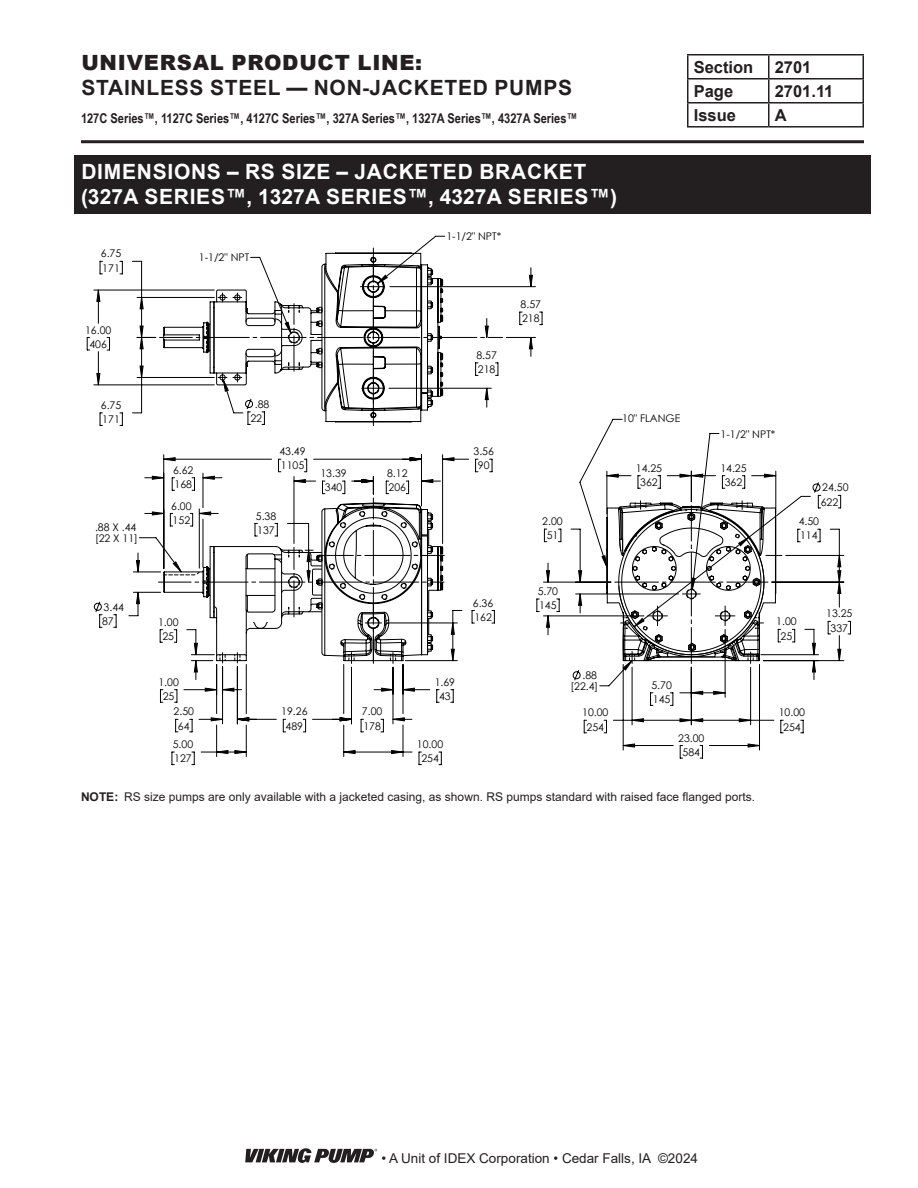
<style>
.page{position:relative;width:918px;height:1188px;background:#fff}
.page>*{position:absolute;margin:0;border:0;box-sizing:border-box;transform-origin:0 0}
.BLACK_BAR_Caps_Headers_-_Left{font:700 21px/25.5px "Arial";letter-spacing:.035em;color:#fff}
.t1{font:700 21px "Arial";letter-spacing:.035em;color:#231f20}
.t2{font:900 21px "Arial";letter-spacing:.035em;color:#231f20}
.t3{font:700 16.5px "Arial";color:#231f20}
.t4{font:700 13.5px "Arial Narrow";color:#231f20}
.t5{font:13.5px "Arial";color:#231f20}
.Footnotes_-_Left{font:12px "Arial";color:#231f20}
.t6{font:10.5px/14.1px "Century Gothic";color:#000}
.s1{font-weight:700}
</style>
<div class="page">
<svg style="left:250px;top:248px;width:184px;height:27px"></svg>
<svg style="left:97px;top:275px;width:744px;height:479px"></svg>
<svg style="left:615px;top:482px;width:206px;height:181px"></svg>
<div style="left:74px;top:155px;width:797px;height:59px;background:#231f20"></div>
<hr style="left:687px;top:54px;width:82px;height:2px;background:#231f20">
<hr style="left:769px;top:54px;width:95px;height:2px;background:#231f20">
<hr style="left:862px;top:56px;width:2px;height:22px;background:#231f20">
<hr style="left:769px;top:78px;width:95px;height:2px;background:#231f20">
<hr style="left:862px;top:80px;width:2px;height:22px;background:#231f20">
<svg style="left:687px;top:55px;width:176px;height:71px"></svg>
<hr style="left:769px;top:102px;width:95px;height:2px;background:#231f20">
<hr style="left:768px;top:104px;width:2px;height:22px;background:#231f20">
<hr style="left:862px;top:104px;width:2px;height:22px;background:#231f20">
<hr style="left:687px;top:126px;width:82px;height:2px;background:#231f20">
<hr style="left:769px;top:126px;width:95px;height:2px;background:#231f20">
<hr style="left:81px;top:140px;width:783px;height:3px;background:#231f20">
<svg style="left:245px;top:1148px;width:132px;height:15px"></svg>
<h1 class="t2" style="left:81px;top:47px;width:342px">UNIVERSAL PRODUCT LINE:</h1>
<h1 class="t1" style="left:81px;top:73px;width:492px">STAINLESS STEEL — NON-JACKETED PUMPS</h1>
<h2 class="t3" style="left:694px;top:55px;width:61px">Section</h2>
<h2 class="t3" style="left:775px;top:55px;width:38px">2701</h2>
<h2 class="t3" style="left:694px;top:79px;width:41px">Page</h2>
<h2 class="t3" style="left:775px;top:79px;width:60px">2701.11</h2>
<p class="t4" style="left:81px;top:108px;width:498px">127C Series™, 1127C Series™, 4127C Series™, 327A Series™, 1327A Series™, 4327A Series™</p>
<h2 class="t3" style="left:694px;top:103px;width:44px">Issue</h2>
<h2 class="t3" style="left:775px;top:103px;width:13px">A</h2>
<p class="BLACK_BAR_Caps_Headers_-_Left" style="left:81px;top:159px;width:537px">DIMENSIONS – RS SIZE – JACKETED BRACKET (327A SERIES™, 1327A SERIES™, 4327A SERIES™)</p>
<p class="t6" style="left:446px;top:229px;width:56px">1-1/2" NPT*</p>
<p class="t6" style="left:101px;top:246px;width:22px">6.75<br>171</p>
<p class="t6" style="left:199px;top:250px;width:52px">1-1/2" NPT</p>
<p class="t6" style="left:521px;top:297px;width:22px">8.57<br>218</p>
<p class="t6" style="left:85px;top:323px;width:28px;text-align:center">16.00<br>406</p>
<p class="t6" style="left:476px;top:348px;width:22px">8.57<br>218</p>
<p class="t6" style="left:101px;top:398px;width:22px">6.75<br>171</p>
<p class="t6" style="left:250px;top:397px;width:21px;text-indent:5px">.88<br>22</p>
<p class="t6" style="left:622px;top:411px;width:60px">10" FLANGE</p>
<p class="t6" style="left:721px;top:427px;width:56px">1-1/2" NPT*</p>
<p class="t6" style="left:95px;top:522px;width:44px;line-height:10.5px">.88 X .44 [22 X 11]</p>
<p class="t6" style="left:173px;top:463px;width:22px">6.62<br>168</p>
<p class="t6" style="left:171px;top:499px;width:22px">6.00<br>152</p>
<p class="t6" style="left:279px;top:444px;width:28px">43.49<br>1105</p>
<p class="t6" style="left:474px;top:444px;width:22px;text-align:center">3.56<br>90</p>
<p class="t6" style="left:320px;top:466px;width:28px;text-align:center">13.39<br>340</p>
<p class="t6" style="left:387px;top:466px;width:22px">8.12<br>206</p>
<p class="t6" style="left:256px;top:509px;width:22px">5.38<br>137</p>
<p class="t6" style="left:542px;top:514px;width:22px;text-align:center">2.00<br>51</p>
<p class="t6" style="left:636px;top:461px;width:28px;text-align:center">14.25<br>362</p>
<p class="t6" style="left:720px;top:461px;width:28px;text-align:center">14.25<br>362</p>
<p class="t6" style="left:821px;top:480px;width:29px">24.50<br>622</p>
<p class="t6" style="left:799px;top:514px;width:22px">4.50<br>114</p>
<p class="t6" style="left:102px;top:600px;width:24px">3.44<br>87</p>
<p class="t6" style="left:158px;top:615px;width:22px;text-align:center">1.00<br>25</p>
<p class="t6" style="left:473px;top:596px;width:22px">6.36<br>162</p>
<p class="t6" style="left:538px;top:584px;width:22px">5.70<br>145</p>
<p class="t6" style="left:776px;top:614px;width:22px;text-align:center">1.00<br>25</p>
<p class="t6" style="left:826px;top:606px;width:28px;text-align:center">13.25<br>337</p>
<p class="t6" style="left:158px;top:675px;width:22px;text-align:center">1.00<br>25</p>
<p class="t6" style="left:435px;top:675px;width:22px;text-align:center">1.69<br>43</p>
<p class="t6" style="left:571px;top:670px;width:29px;line-height:10.5px;text-align:right">.88 [22.4]</p>
<p class="t6" style="left:651px;top:678px;width:22px">5.70<br>145</p>
<p class="t6" style="left:174px;top:704px;width:22px;text-align:center">2.50<br>64</p>
<p class="t6" style="left:281px;top:704px;width:28px;text-align:center">19.26<br>489</p>
<p class="t6" style="left:173px;top:737px;width:22px">5.00<br>127</p>
<p class="t6" style="left:362px;top:704px;width:22px">7.00<br>178</p>
<p class="t6" style="left:417px;top:737px;width:28px;text-align:center">10.00<br>254</p>
<p class="t6" style="left:582px;top:705px;width:28px;text-align:center">10.00<br>254</p>
<p class="t6" style="left:779px;top:705px;width:28px;text-align:center">10.00<br>254</p>
<p class="t6" style="left:678px;top:731px;width:28px;text-align:center">23.00<br>584</p>
<p class="Footnotes_-_Left" style="left:81px;top:789px;width:676px"><span class="s1">NOTE:</span> RS size pumps are only available with a jacketed casing, as shown. RS pumps standard with raised face flanged ports.</p>
<p class="t5" style="left:381px;top:1149px;width:318px">• A Unit of IDEX Corporation • Cedar Falls, IA ©2024</p>
</div>
